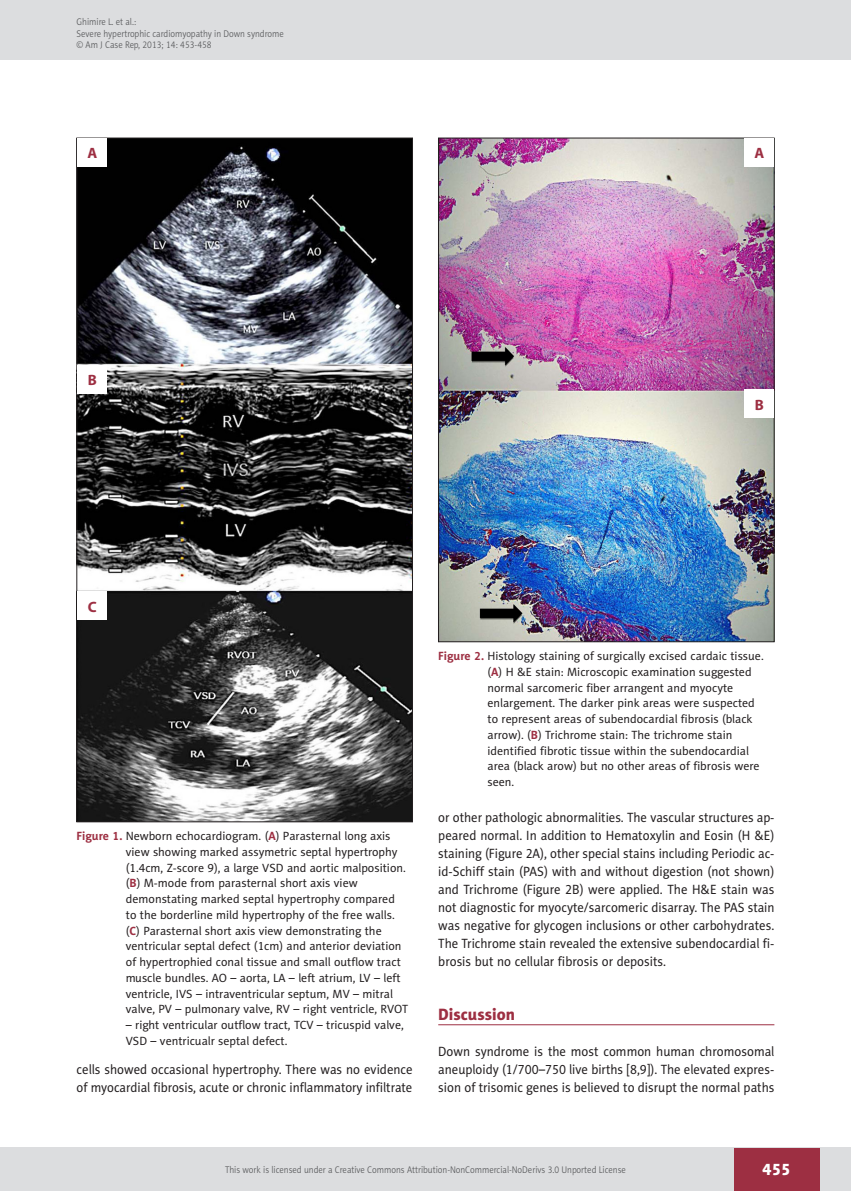
<style>
.page{position:relative;width:851px;height:1191px;background:#fff}
.page>*{position:absolute;margin:0;border:0;box-sizing:border-box;transform-origin:0 0}
.AJCR_Headline_1{font:16.5px "Naomi Sans EFN Heavy";color:#9d2f42}
.t1{font:16.5px "Naomi Sans EFN Heavy";color:#fff}
.t2{font:700 15px "Myriad Pro";color:#9d2f42}
.AJCR_Body{font:13.5px/18px "Naomi Sans EFN";color:#231f20;text-align:justify;scale:.95 1}
.AJCR_Rycina_tytul{font:12px/15.8px "Naomi Sans EFN";color:#231f20}
.AJCR_pagina_sygnatur{font:9.75px "Naomi Sans EFN Light";color:#57585a;scale:.9 1}
.AJCR_pagina_zywa{font:9.75px/11.2px "Naomi Sans EFN Light";color:#57585a;scale:.9 1}
.s1{font-weight:700;color:#9d2f42}
</style>
<div class="page">
<hr style="left:438px;top:1024px;width:336px;height:1px;background:#9d2f42">
<img style="left:79px;top:140px;width:331px;height:680px">
<div style="left:78px;top:138px;width:29px;height:28px;background:#fff"></div>
<div style="left:78px;top:366px;width:29px;height:28px;background:#fff"></div>
<div style="left:78px;top:592px;width:29px;height:28px;background:#fff"></div>
<img style="left:440px;top:140px;width:332px;height:500px">
<div style="left:744px;top:138px;width:29px;height:28px;background:#fff"></div>
<div style="left:744px;top:390px;width:29px;height:28px;background:#fff"></div>
<div style="left:0;top:1148px;width:850px;height:43px;background:#dcdddf"></div>
<div style="left:733px;top:1148px;width:86px;height:42px;background:#9d2f42"></div>
<div style="left:0;top:0;width:850px;height:60px;background:#dcdddf"></div>
<p class="AJCR_pagina_zywa" style="left:77px;top:16px;width:232px">Ghimire L. et al.:<br>Severe hypertrophic cardiomyopathy in Down syndrome</p>
<p class="AJCR_pagina_sygnatur" style="left:77px;top:39px;width:152px">© Am J Case Rep, 2013; 14: 453-458</p>
<p class="t2" style="left:87px;top:143px;width:11px">A</p>
<p class="t2" style="left:754px;top:143px;width:11px">A</p>
<p class="t2" style="left:88px;top:370px;width:11px">B</p>
<p class="t2" style="left:754px;top:395px;width:11px">B</p>
<p class="t2" style="left:88px;top:597px;width:10px">C</p>
<p class="AJCR_Rycina_tytul" style="left:126px;top:828px;width:284px;text-indent:-49px"><span class="s1">Figure 1.</span> Newborn echocardiogram. (<span class="s1">A</span>) Parasternal long axis view showing marked assymetric septal hypertrophy (1.4cm, Z-score 9), a large VSD and aortic malposition. (<span class="s1">B</span>) M-mode from parasternal short axis view demonstating marked septal hypertrophy compared to the borderline mild hypertrophy of the free walls. (<span class="s1">C</span>) Parasternal short axis view demonstrating the ventricular septal defect (1cm) and anterior deviation of hypertrophied conal tissue and small outflow tract muscle bundles. AO – aorta, LA – left atrium, LV – left ventricle, IVS – intraventricular septum, MV – mitral valve, PV – pulmonary valve, RV – right ventricle, RVOT</p>
<p class="AJCR_Rycina_tytul" style="left:126px;top:1017px;width:279px">– right ventricular outflow tract, TCV – tricuspid valve,<br>VSD – ventricualr septal defect.</p>
<p class="AJCR_Body" style="left:77px;top:1060px;width:355px">cells showed occasional hypertrophy. There was no evidence of myocardial fibrosis, acute or chronic inflammatory infiltrate</p>
<p class="AJCR_Rycina_tytul" style="left:487px;top:648px;width:278px;text-indent:-49px"><span class="s1">Figure 2.</span> Histology staining of surgically excised cardaic tissue. (<span class="s1">A</span>) H &amp;E stain: Microscopic examination suggested normal sarcomeric fiber arrangent and myocyte enlargement. The darker pink areas were suspected to represent areas of subendocardial fibrosis (black arrow). (<span class="s1">B</span>) Trichrome stain: The trichrome stain identified fibrotic tissue within the subendocardial area (black arow) but no other areas of fibrosis were seen.</p>
<p class="AJCR_Body" style="left:438px;top:808px;width:355px">or other pathologic abnormalities. The vascular structures ap&shy;peared normal. In addition to Hematoxylin and Eosin (H &amp;E) staining (Figure 2A), other special stains including Periodic ac&shy;id-Schiff stain (PAS) with and without digestion (not shown) and Trichrome (Figure 2B) were applied. The H&amp;E stain was not diagnostic for myocyte/sarcomeric disarray. The PAS stain was negative for glycogen inclusions or other carbohydrates.<br>The Trichrome stain revealed the extensive subendocardial fi&shy;brosis but no cellular fibrosis or deposits.</p>
<p class="AJCR_Headline_1" style="left:438px;top:1004px;width:78px">Discussion</p>
<p class="AJCR_Body" style="left:438px;top:1042px;width:355px">Down syndrome is the most common human chromosomal aneuploidy (1/700–750 live births [8,9]). The elevated expres&shy;sion of trisomic genes is believed to disrupt the normal paths</p>
<p class="AJCR_pagina_sygnatur" style="left:225px;top:1164px;width:447px">This work is licensed under a Creative Commons Attribution-NonCommercial-NoDerivs 3.0 Unported License</p>
<p class="t1" style="left:762px;top:1159px;width:30px">455</p>
</div>
